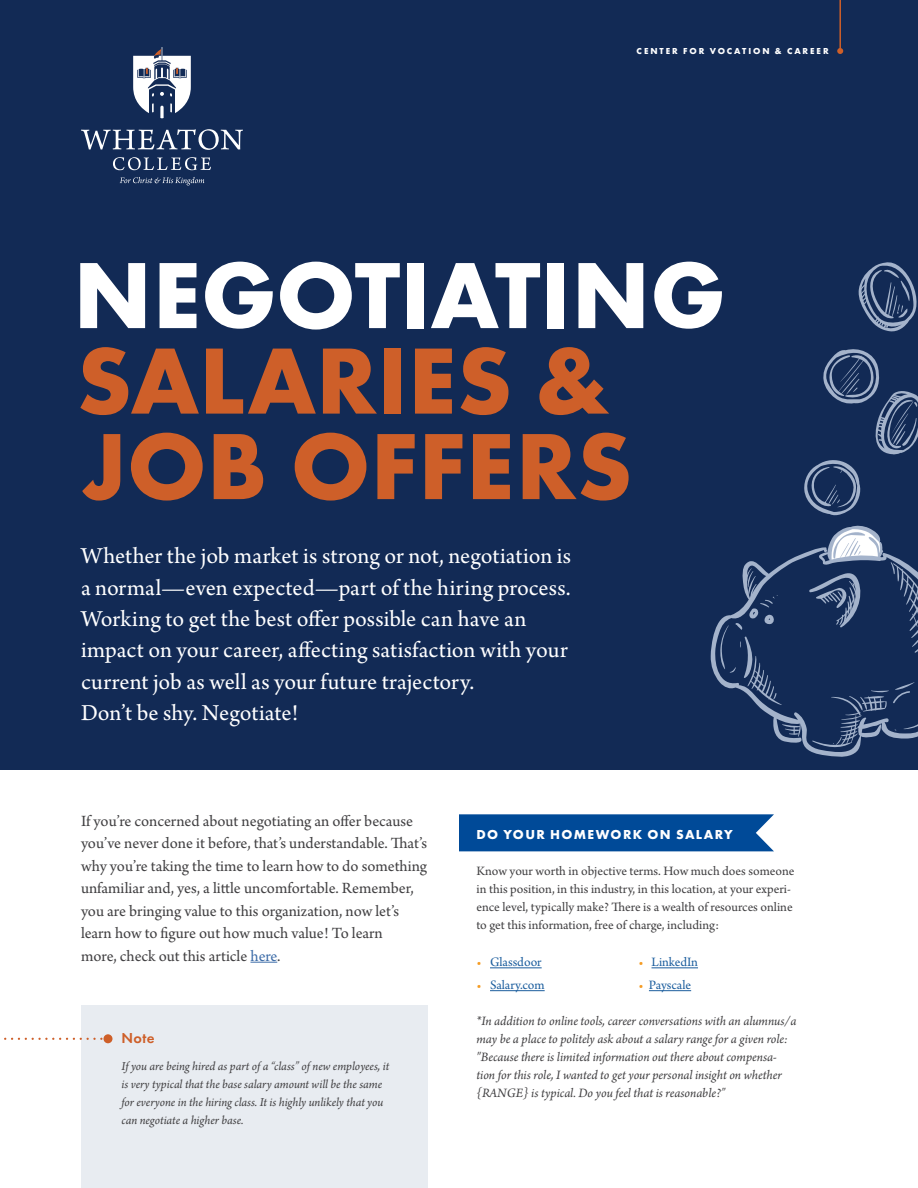
<style>
.page{position:relative;width:918px;height:1188px;background:#fff}
.page>*{position:absolute;margin:0;border:0;box-sizing:border-box;transform-origin:0 0}
.t1{font:700 97.5px/85.5px "Futura PT";letter-spacing:.005em;color:#ce5f29}
.t2{font:700 97.5px "Futura PT";color:#fff}
.t3{font:24px/31.5px "Arno Pro";color:#fff}
.t4{font:16.5px/22.5px "Arno Pro";color:#414042}
.t5{font:600 15px "Futura PT";color:#ce5f29}
.t6{font:italic 13.5px/18px "Arno Pro";letter-spacing:-.005em;color:#414042}
.t7{font:13.5px/18px "Arno Pro";color:#414042}
.t8{font:13.5px "Arno Pro";color:#1c5e9e}
.t9{font:700 13.5px "Futura PT";letter-spacing:.1em;color:#fff}
.t10{font:italic 12.75px/18px "Arno Pro";letter-spacing:-.005em;color:#414042}
.t11{font:700 9px "Futura PT";letter-spacing:.215em;color:#fff}
.s1{color:#3d6ca8}
.s2{color:#f59c23}
</style>
<div class="page">
<div style="left:0;top:0;width:918px;height:769px;background:#122a55"></div>
<hr style="left:839px;top:0;width:2px;height:51px;background:#ce5f29">
<svg style="left:837px;top:48px;width:6px;height:6px"></svg>
<svg style="left:113px;top:157px;width:98px;height:13px"></svg>
<svg style="left:120px;top:177px;width:84px;height:8px"></svg>
<svg style="left:81px;top:129px;width:162px;height:21px"></svg>
<svg style="left:133px;top:47px;width:58px;height:71px"></svg>
<svg style="left:251px;top:962px;width:26px;height:1px"></svg>
<div style="left:459px;top:814px;width:315px;height:37px;background:#004a98"></div>
<hr style="left:490px;top:968px;width:52px;height:1px;background:#1c5e9e">
<hr style="left:652px;top:968px;width:46px;height:1px;background:#1c5e9e">
<hr style="left:490px;top:990px;width:55px;height:1px;background:#1c5e9e">
<hr style="left:649px;top:990px;width:42px;height:1px;background:#1c5e9e">
<svg style="left:711px;top:551px;width:147px;height:206px"></svg>
<svg style="left:782px;top:723px;width:19px;height:14px"></svg>
<svg style="left:809px;top:525px;width:109px;height:225px"></svg>
<svg style="left:720px;top:568px;width:62px;height:137px"></svg>
<svg style="left:895px;top:682px;width:20px;height:8px"></svg>
<svg style="left:804px;top:349px;width:114px;height:167px"></svg>
<svg style="left:858px;top:262px;width:59px;height:70px"></svg>
<div style="left:81px;top:1006px;width:347px;height:182px;background:#e8ecf1"></div>
<svg style="left:4px;top:1038px;width:100px;height:2px"></svg>
<div style="left:104px;top:1034px;width:8px;height:9px;background:#ce5f29;border-radius:50%"></div>
<p class="t11" style="left:637px;top:45px;width:194px">CENTER FOR VOCATION &amp; CAREER</p>
<h1 class="t2" style="left:73px;top:233px;width:654px">NEGOTIATING</h1>
<h1 class="t1" style="left:76px;top:336px;width:557px">SALARIES &amp;<br>JOB OFFERS</h1>
<p class="t3" style="left:81px;top:541px;width:492px">Whether the job market is strong or not, negotiation is a normal—even expected—part of the hiring process.<br>Working to get the best offer possible can have an impact on your career, affecting satisfaction with your current job as well as your future trajectory.<br>Don’t be shy. Negotiate!</p>
<p class="t4" style="left:81px;top:810px;width:348px">If you’re concerned about negotiating an offer because you’ve never done it before, that’s understandable. That’s why you’re taking the time to learn how to do something unfamiliar and, yes, a little uncomfortable. Remember, you are bringing value to this organization, now let’s learn how to figure out how much value! To learn<br>more, check out this article <span class="s1">here</span>.</p>
<p class="t5" style="left:122px;top:1028px;width:35px">Note</p>
<p class="t10" style="left:122px;top:1058px;width:269px">If you are being hired as part of a “class” of new employees, it is very typical that the base salary amount will be the same for everyone in the hiring class. It is highly unlikely that you can negotiate a higher base.</p>
<p class="t9" style="left:477px;top:825px;width:258px">DO YOUR HOMEWORK ON SALARY</p>
<p class="t7" style="left:477px;top:862px;width:320px">Know your worth in objective terms. How much does someone in this position, in this industry, in this location, at your experi&shy;ence level, typically make? There is a wealth of resources online to get this information, free of charge, including:</p>
<p class="t8" style="left:477px;top:955px;width:67px"><span class="s2">•</span> Glassdoor</p>
<p class="t8" style="left:639px;top:955px;width:61px"><span class="s2">•</span> LinkedIn</p>
<p class="t8" style="left:477px;top:978px;width:70px"><span class="s2">•</span> Salary.com</p>
<p class="t8" style="left:639px;top:978px;width:54px"><span class="s2">•</span> Payscale</p>
<p class="t6" style="left:477px;top:1013px;width:321px">*In addition to online tools, career conversations with an alumnus/a may be a place to politely ask about a salary range for a given role: "Because there is limited information out there about compensa&shy;tion for this role, I wanted to get your personal insight on whether {RANGE} is typical. Do you feel that is reasonable?”</p>
</div>
